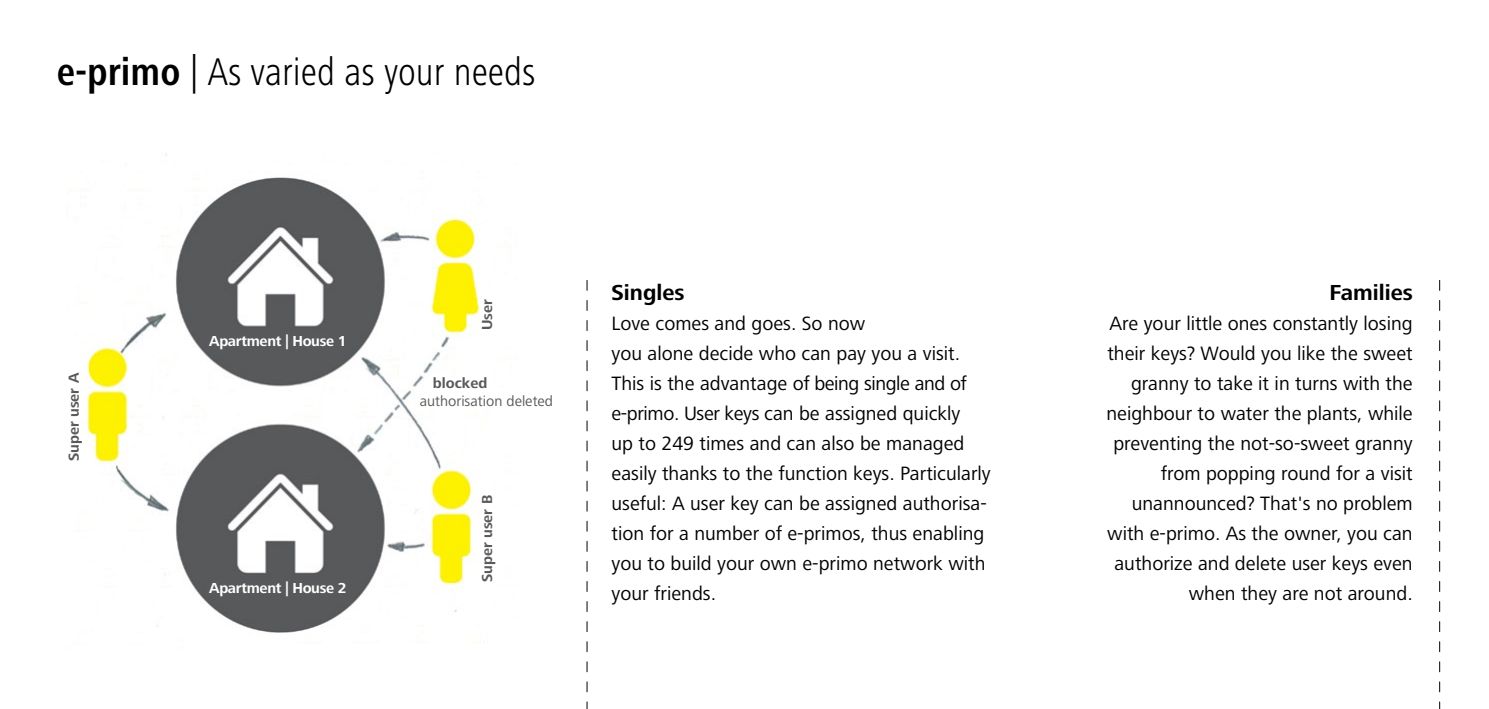
<style>
.page{position:relative;width:1489px;height:709px;background:#fff}
.page>*{position:absolute;margin:0;border:0;box-sizing:border-box;transform-origin:0 0}
.t1{font:300 condensed 40px "Frutiger Next LTCE";color:#000}
.fließtext{font:700 22.5px "Frutiger Next LTCE";color:#000}
.t2{font:20px/30px "Frutiger Next LTCE";color:#000}
.fließtext-2{font:700 15px "Frutiger Next LTCE";letter-spacing:-.02em;color:#fff}
.fließtext-3{font:700 15px "Frutiger Next LTCE";color:#58595b}
.fließtext-4{font:15px "Frutiger Next LTCE";color:#58595b}
.s1{font-weight:700}
</style>
<div class="page">
<img style="left:81px;top:153px;width:400px;height:480px">
<svg style="left:586px;top:280px;width:1px;height:429px"></svg>
<p class="t1" style="left:57px;top:49px;width:480px"><span class="s1">e-primo</span> | As varied as your needs</p>
<p class="fließtext-3" style="left:65px;top:461px;width:90px;rotate:-90deg">Super user A</p>
<p class="fließtext-2" style="left:209px;top:332px;width:139px">Apartment | House 1</p>
<p class="fließtext-2" style="left:209px;top:579px;width:139px">Apartment | House 2</p>
<p class="fließtext-3" style="left:478px;top:330px;width:32px;rotate:-90deg">User</p>
<p class="fließtext-3" style="left:433px;top:375px;width:56px">blocked</p>
<p class="fließtext-4" style="left:420px;top:392px;width:135px">authorisation deleted</p>
<p class="fließtext-3" style="left:478px;top:582px;width:89px;rotate:-90deg">Super user B</p>
<p class="fließtext" style="left:611px;top:280px;width:74px">Singles</p>
<p class="t2" style="left:611px;top:309px;width:255px">Love comes and goes. So now</p>
<p class="t2" style="left:611px;top:339px;width:381px">you alone decide who can pay you a visit.<br>This is the advantage of being single and of e-primo. User keys can be assigned quickly<br>up to 249 times and can also be managed easily thanks to the function keys. Particularly useful: A user key can be assigned authorisa&shy;tion for a number of e-primos, thus enabling you to build your own e-primo network with your friends.</p>
<p class="fließtext" style="left:1329px;top:280px;width:85px">Families</p>
<p class="t2" style="left:1106px;top:309px;width:308px;text-align:right">Are your little ones constantly losing their keys? Would you like the sweet granny to take it in turns with the neighbour to water the plants, while preventing the not-so-sweet granny from popping round for a visit unannounced? That's no problem with e-primo. As the owner, you can authorize and delete user keys even when they are not around.</p>
</div>
